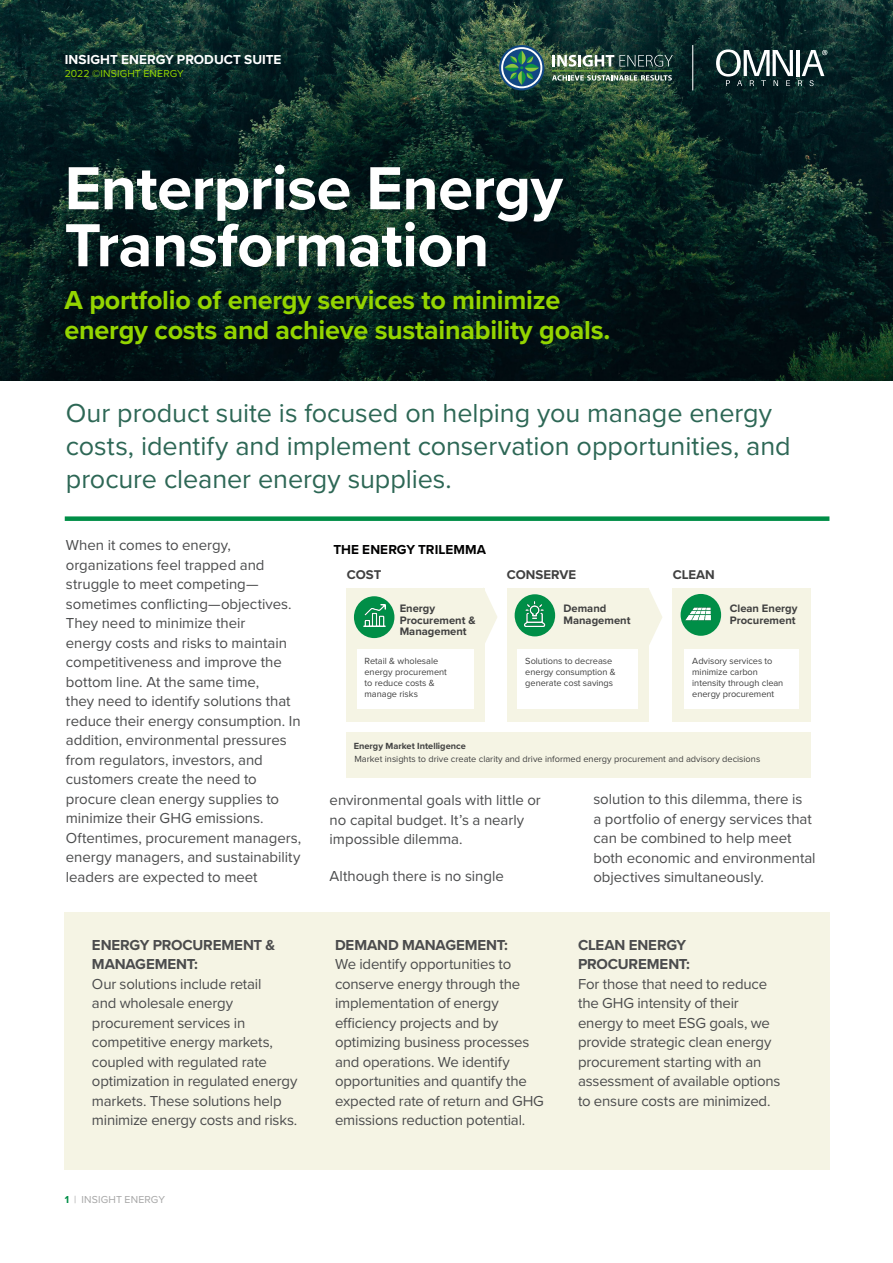
<style>
.page{position:relative;width:893px;height:1263px;background:#fff}
.page>*{position:absolute;margin:0;border:0;box-sizing:border-box;transform-origin:0 0}
.t1{font:700 63px/57px "Proxima Nova";letter-spacing:-.01em;color:#fff}
.Cover_Sub_Title{font:27px/33px "Proxima Nova";letter-spacing:-.005em;color:#2d6755}
.t2{font:700 27px/30px "Proxima Nova";letter-spacing:-.01em;color:#94d500}
.Cover_Sub_Title-2{font:15px/19.5px "Proxima Nova";letter-spacing:-.005em;color:#4b4c4d}
.Document_Type{font:700 13.5px "Proxima Nova";letter-spacing:.005em;color:#fff}
.Document_Type-2{font:700 13.5px "Proxima Nova";letter-spacing:.005em;color:#000001}
.t3{font:700 13.2px "Proxima Nova";color:#404040}
.t4{font:700 11.25px/11.9px "Proxima Nova";color:#404040}
.Document_Type-3{font:10.5px "Proxima Nova";letter-spacing:.015em;color:#94d500}
.Document_Type-4{font:10.5px "Proxima Nova";letter-spacing:.015em;color:#a6a6a6}
.t5{font:9.15px/10.9px "Proxima Nova";color:#404040}
.t6{font:700 9.15px "Proxima Nova";color:#404040}
.s1{font-weight:700}
.s2{font-weight:700;color:#008e47}
</style>
<div class="page">
<img style="left:0;top:0;width:893px;height:381px">
<div style="left:64px;top:912px;width:765px;height:258px;background:#f5f4e4"></div>
<div style="left:65px;top:516px;width:764px;height:5px;background:#008e47"></div>
<div style="left:347px;top:733px;width:464px;height:45px;background:#f5f4e4"></div>
<div style="left:673px;top:588px;width:138px;height:134px;background:#f5f4e4"></div>
<div style="left:507px;top:588px;width:142px;height:134px;background:#f5f4e4"></div>
<div style="left:347px;top:588px;width:138px;height:134px;background:#f5f4e4"></div>
<div style="left:517px;top:650px;width:120px;height:59px;background:#fff"></div>
<div style="left:684px;top:650px;width:114px;height:59px;background:#fff"></div>
<div style="left:357px;top:650px;width:116px;height:59px;background:#fff"></div>
<svg style="left:485px;top:591px;width:12px;height:52px"></svg>
<svg style="left:649px;top:590px;width:13px;height:55px"></svg>
<div style="left:681px;top:594px;width:40px;height:42px;background:#008e47;border-radius:50%"></div>
<div style="left:515px;top:594px;width:40px;height:42px;background:#008e47;border-radius:50%"></div>
<div style="left:354px;top:596px;width:40px;height:42px;background:#008e47;border-radius:50%"></div>
<img style="left:523px;top:601px;width:23px;height:26px">
<img style="left:363px;top:604px;width:23px;height:22px">
<img style="left:680px;top:594px;width:37px;height:28px">
<svg style="left:499px;top:45px;width:45px;height:45px"></svg>
<svg style="left:501px;top:47px;width:41px;height:41px;background:#447b7c"></svg>
<svg style="left:552px;top:75px;width:120px;height:6px"></svg>
<svg style="left:552px;top:55px;width:121px;height:12px"></svg>
<hr style="left:552px;top:71px;width:120px;height:1px;background:#8bc63e">
<svg style="left:716px;top:49px;width:111px;height:37px"></svg>
<hr style="left:692px;top:45px;width:1px;height:45px;background:#fff">
<p class="Document_Type" style="left:65px;top:49px;width:218px">INSIGHT ENERGY PRODUCT SUITE</p>
<p class="Document_Type-3" style="left:65px;top:66px;width:121px">2022 ©INSIGHT ENERGY</p>
<p class="t1" style="left:65px;top:158px;width:500px">Enterprise Energy<br>Transformation</p>
<p class="t2" style="left:65px;top:284px;width:547px">A portfolio of energy services to minimize energy costs and achieve sustainability goals.</p>
<p class="Cover_Sub_Title" style="left:66px;top:395px;width:726px">Our product suite is focused on helping you manage energy costs, identify and implement conservation opportunities, and procure cleaner energy supplies.</p>
<p class="Cover_Sub_Title-2" style="left:66px;top:535px;width:237px">When it comes to energy, organizations feel trapped and struggle to meet competing— sometimes conflicting—objectives.<br>They need to minimize their<br>energy costs and risks to maintain competitiveness and improve the bottom line. At the same time,<br>they need to identify solutions that reduce their energy consumption. In addition, environmental pressures from regulators, investors, and customers create the need to procure clean energy supplies to minimize their GHG emissions.<br>Oftentimes, procurement managers, energy managers, and sustainability leaders are expected to meet</p>
<p class="Document_Type-2" style="left:334px;top:539px;width:154px">THE ENERGY TRILEMMA</p>
<p class="t3" style="left:347px;top:565px;width:36px">COST</p>
<p class="t3" style="left:507px;top:565px;width:71px">CONSERVE</p>
<p class="t3" style="left:673px;top:565px;width:44px">CLEAN</p>
<p class="t4" style="left:400px;top:602px;width:77px">Energy<br>Procurement &amp;<br>Management</p>
<p class="t5" style="left:364px;top:655px;width:84px">Retail &amp; wholesale energy procurement to reduce costs &amp; manage risks</p>
<p class="t6" style="left:354px;top:739px;width:114px">Energy Market Intelligence</p>
<p class="t4" style="left:563px;top:602px;width:69px">Demand<br>Management</p>
<p class="t5" style="left:525px;top:655px;width:92px">Solutions to decrease energy consumption &amp; generate cost savings</p>
<p class="t4" style="left:730px;top:602px;width:69px">Clean Energy<br>Procurement</p>
<p class="t5" style="left:692px;top:655px;width:93px">Advisory services to minimize carbon intensity through clean energy procurement</p>
<p class="t5" style="left:354px;top:753px;width:407px">Market insights to drive create clarity and drive informed energy procurement and advisory decisions</p>
<p class="Cover_Sub_Title-2" style="left:330px;top:790px;width:213px">environmental goals with little or no capital budget. It’s a nearly impossible dilemma.</p>
<p class="Cover_Sub_Title-2" style="left:330px;top:865px;width:176px">Although there is no single</p>
<p class="Cover_Sub_Title-2" style="left:593px;top:789px;width:224px">solution to this dilemma, there is<br>a portfolio of energy services that can be combined to help meet both economic and environmental objectives simultaneously.</p>
<p class="Cover_Sub_Title-2" style="left:92px;top:934px;width:207px"><span class="s1">ENERGY PROCUREMENT &amp;<br>MANAGEMENT:<br></span>Our solutions include retail<br>and wholesale energy procurement services in competitive energy markets, coupled with regulated rate optimization in regulated energy markets. These solutions help minimize energy costs and risks.</p>
<p class="Cover_Sub_Title-2" style="left:335px;top:934px;width:210px"><span class="s1">DEMAND MANAGEMENT:<br></span>We identify opportunities to conserve energy through the implementation of energy efficiency projects and by optimizing business processes and operations. We identify opportunities and quantify the expected rate of return and GHG emissions reduction potential.</p>
<p class="Cover_Sub_Title-2" style="left:578px;top:934px;width:204px"><span class="s1">CLEAN ENERGY<br>PROCUREMENT:<br></span>For those that need to reduce the GHG intensity of their energy to meet ESG goals, we provide strategic clean energy procurement starting with an assessment of available options to ensure costs are minimized.</p>
<p class="Document_Type-4" style="left:65px;top:1192px;width:102px"><span class="s2">1</span> | INSIGHT ENERGY</p>
</div>
